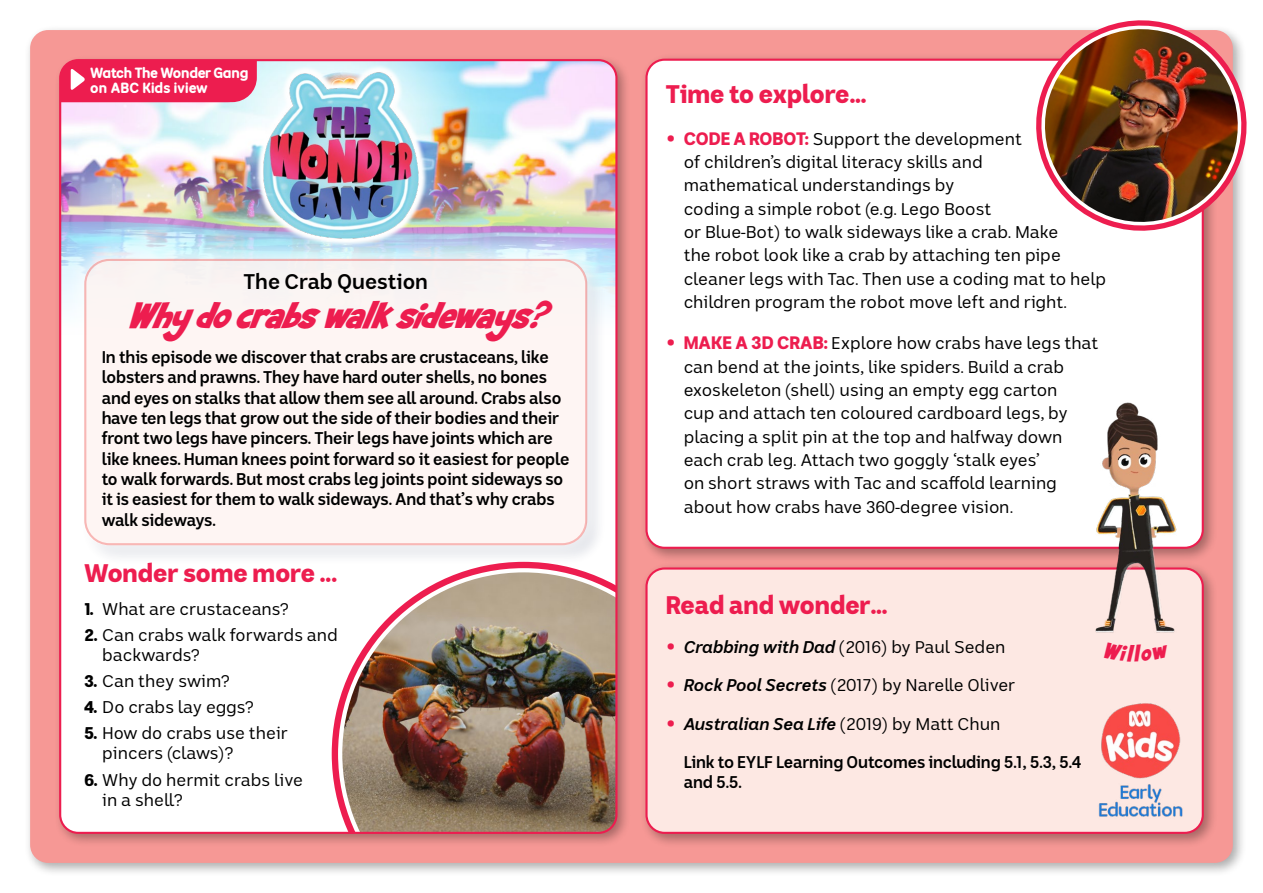
<style>
.page{position:relative;width:1263px;height:893px;background:#fff}
.page>*{position:absolute;margin:0;border:0;box-sizing:border-box;transform-origin:0 0}
.t1{font:italic 29.7px "Summer Blaster";letter-spacing:.01em;color:#ed1d4f}
.t2{font:900 25.5px "ABC Sans";color:#ed1d4f}
.H1_A{font:700 21.15px "ABC Sans";color:#000}
.t3{font:16.95px/23.4px "ABC Sans Nova";color:#000}
.Paragraph{font:700 16.95px/20.4px "ABC Sans";letter-spacing:-.01em;color:#000}
.t4{font:16.95px/20.1px "ABC Sans";color:#000}
.Paragraph_Bold_Text{font:700 16.95px/20.4px "ABC Sans Nova";letter-spacing:-.01em;color:#000}
.t5{font:italic 700 16.95px "ABC Sans Nova";color:#000}
.Small_Bold_Text{font:700 14.85px/14.9px "ABC Sans Nova Rounded";letter-spacing:-.03em;color:#fff}
.s1{font-weight:900}
.s2{font-family:"ABC Sans";font-weight:900;font-size:23.4px;color:#ed1d4f}
.s3{font-weight:900;font-size:18px;color:#ed1d4f}
.s4{font-weight:700;font-style:italic}
.s5{font-family:"ABC Sans";font-weight:900;font-style:normal;font-size:23.4px;color:#ed1d4f}
.s6{font-weight:400;font-style:normal}
</style>
<div class="page">
<div style="left:25px;top:24px;width:1222px;height:853px;background:#000;opacity:.33"></div>
<div style="left:30px;top:30px;width:1203px;height:833px;background:#f69895;border-radius:18px"></div>
<div style="left:55px;top:54px;width:575px;height:793px;background:#000;opacity:.33"></div>
<div style="left:60px;top:60px;width:556px;height:773px;background:#fff;border-radius:18px"></div>
<div style="left:640px;top:561px;width:578px;height:287px;background:#000;opacity:.33"></div>
<div style="left:646px;top:568px;width:557px;height:265px;background:#fde8e3;border-radius:18px"></div>
<div style="left:645px;top:567px;width:559px;height:267px;border:2px solid #ed1d4f;border-radius:18px"></div>
<img style="left:1098px;top:703px;width:85px;height:114px">
<div style="left:640px;top:53px;width:578px;height:510px;background:#000;opacity:.33"></div>
<div style="left:646px;top:60px;width:557px;height:488px;background:#fff;border-radius:18px"></div>
<img style="left:62px;top:60px;width:554px;height:249px">
<img style="left:238px;top:55px;width:205px;height:181px">
<svg style="left:62px;top:236px;width:548px;height:321px"></svg>
<div style="left:85px;top:260px;width:501px;height:284px;background:#fef2ef;border-radius:24px"></div>
<div style="left:84px;top:259px;width:503px;height:286px;border:2px solid #f69895;border-radius:24px"></div>
<svg style="left:1018px;top:24px;width:229px;height:216px"></svg>
<img style="left:1026px;top:20px;width:221px;height:216px">
<img style="left:1077px;top:396px;width:128px;height:249px">
<svg style="left:331px;top:561px;width:232px;height:233px"></svg>
<img style="left:336px;top:566px;width:280px;height:267px">
<div style="left:60px;top:60px;width:197px;height:42px;background:#ed1d4f"></div>
<svg style="left:1104px;top:642px;width:65px;height:3px"></svg>
<p class="Small_Bold_Text" style="left:90px;top:65px;width:160px">Watch The Wonder Gang on ABC Kids iview</p>
<h1 class="H1_A" style="left:243px;top:269px;width:186px">The Crab Question</h1>
<h1 class="t1" style="left:126px;top:298px;width:420px">Why docrabswalk sideway s?</h1>
<p class="Paragraph" style="left:102px;top:346px;width:469px">In this episode we discover that crabs are crustaceans, like lobsters and prawns. They have hard outer shells, no bones and eyes on stalks that allow them see all around. Crabs also have ten legs that grow out the side of their bodies and their front two legs have pincers. Their legs have joints which are like knees. Human knees point forward so it easiest for people to walk forwards. But most crabs leg joints point sideways so it is easiest for them to walk sideways. And that’s why crabs walk sideways.</p>
<h2 class="t2" style="left:84px;top:558px;width:254px">Wonder some more ...</h2>
<p class="t4" style="left:84px;top:598px;width:206px"><span class="s1">1.</span> What are crustaceans?</p>
<p class="t4" style="left:102px;top:625px;width:237px;text-indent:-18px"><span class="s1">2.</span> Can crabs walk forwards and backwards?</p>
<p class="t4" style="left:84px;top:671px;width:147px"><span class="s1">3.</span> Can they swim?</p>
<p class="t4" style="left:84px;top:697px;width:171px"><span class="s1">4.</span> Do crabs lay eggs?</p>
<p class="t4" style="left:102px;top:723px;width:187px;text-indent:-18px"><span class="s1">5.</span> How do crabs use their pincers (claws)?</p>
<p class="t4" style="left:102px;top:769px;width:202px;text-indent:-18px"><span class="s1">6.</span> Why do hermit crabs live in a shell?</p>
<h2 class="t2" style="left:666px;top:79px;width:203px">Time to explore…</h2>
<p class="t3" style="left:684px;top:127px;width:424px;text-indent:-18px"><span class="s2">•</span> <span class="s3">CODE A ROBOT:</span> Support the development<br>of children’s digital literacy skills and<br>mathematical understandings by<br>coding a simple robot (e.g. Lego Boost<br>or Blue-Bot) to walk sideways like a crab. Make<br>the robot look like a crab by attaching ten pipe cleaner legs with Tac. Then use a coding mat to help children program the robot move left and right.</p>
<p class="t3" style="left:684px;top:332px;width:416px;text-indent:-18px"><span class="s2">•</span> <span class="s3">MAKE A 3D CRAB:</span> Explore how crabs have legs that can bend at the joints, like spiders. Build a crab exoskeleton (shell) using an empty egg carton<br>cup and attach ten coloured cardboard legs, by placing a split pin at the top and halfway down each crab leg. Attach two goggly ‘stalk eyes’<br>on short straws with Tac and scaffold learning about how crabs have 360-degree vision.</p>
<h2 class="t2" style="left:666px;top:590px;width:224px">Read and wonder…</h2>
<p class="t3" style="left:666px;top:635px;width:341px"><span class="s2">•</span> <span class="s4">Crabbing with Dad</span> (2016) by Paul Seden</p>
<p class="t3" style="left:666px;top:673px;width:351px"><span class="s2">•</span> <span class="s4">Rock Pool Secrets</span> (2017) by Narelle Oliver</p>
<p class="t5" style="left:666px;top:713px;width:336px"><span class="s5">•</span> Australian Sea Life <span class="s6">(2019) by Matt Chun</span></p>
<p class="Paragraph_Bold_Text" style="left:684px;top:752px;width:399px">Link to EYLF Learning Outcomes including 5.1, 5.3, 5.4 and 5.5.</p>
</div>
